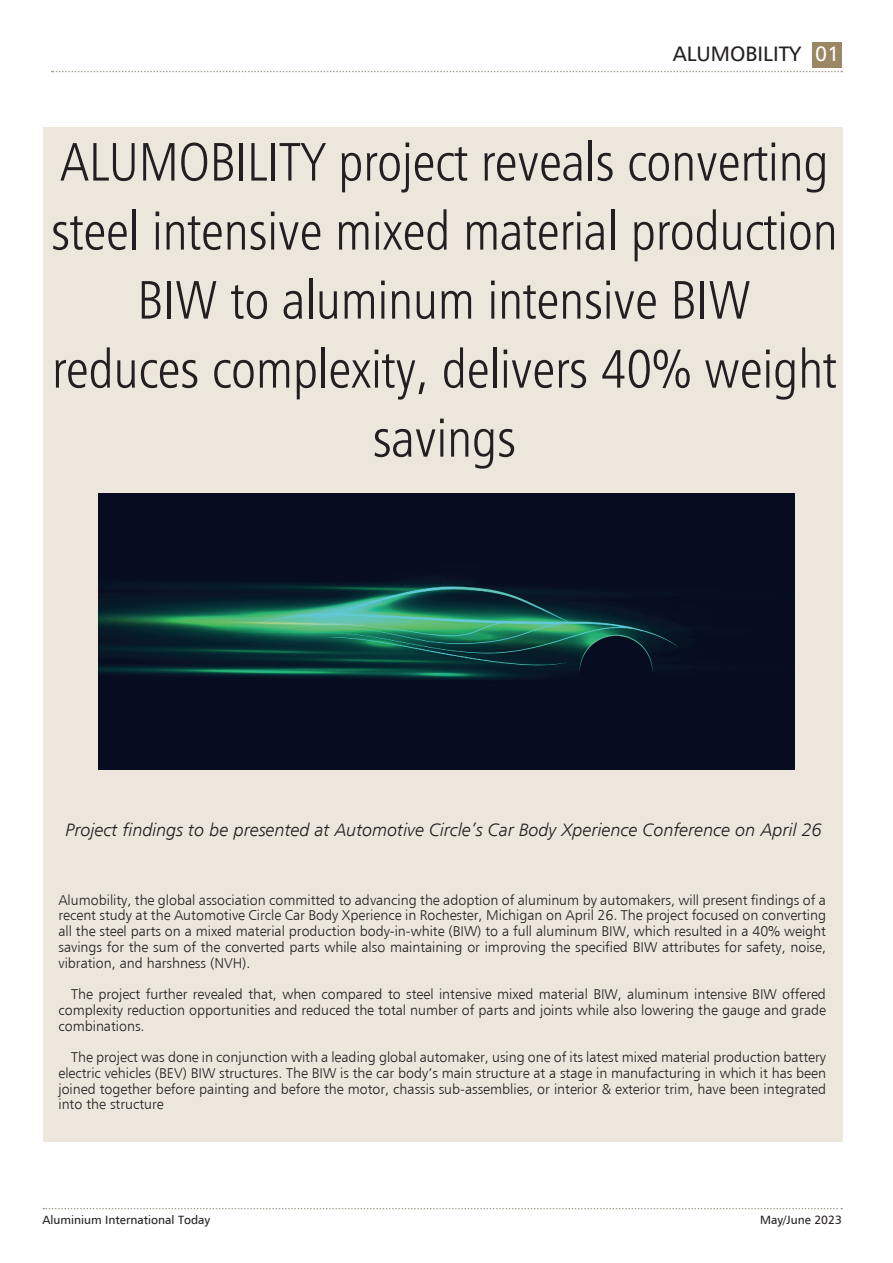
<style>
.page{position:relative;width:893px;height:1263px;background:#fff}
.page>*{position:absolute;margin:0;border:0;box-sizing:border-box;transform-origin:0 0}
.t1{font:54px/69px "Humanist 777 BT Light Condensed B";letter-spacing:-.005em;color:#231f20;text-align:center}
.t2{font:21px "Humanist 777 BT Roman B";color:#231f20}
.t3{font:18px "Humanist 777 BT Light Italic B";color:#231f20}
.t4{font:14.25px/15.8px "Humanist 777 BT Light B";color:#231f20;text-align:justify}
.t5{font:12px "Humanist 777 BT Roman B";color:#231f20}
.s1{color:#fff}
</style>
<div class="page">
<div style="left:44px;top:128px;width:799px;height:1014px;background:#ece6dd"></div>
<svg style="left:52px;top:71px;width:790px;height:1px"></svg>
<div style="left:812px;top:43px;width:30px;height:25px;background:#9a8763"></div>
<svg style="left:43px;top:1208px;width:799px;height:1px"></svg>
<img style="left:98px;top:494px;width:697px;height:275px">
<h2 class="t2" style="left:673px;top:40px;width:168px">ALUMOBILITY <span class="s1">01</span></h2>
<h1 class="t1" style="left:51px;top:126px;width:788px">ALUMOBILITY project reveals converting steel intensive mixed material production<br>BIW to aluminum intensive BIW<br>reduces complexity, delivers 40% weight savings</h1>
<p class="t3" style="left:66px;top:819px;width:757px">Project findings to be presented at Automotive Circle’s Car Body Xperience Conference on April 26</p>
<p class="t4" style="left:58px;top:891px;width:769px">Alumobility, the global association committed to advancing the adoption of aluminum by automakers, will present findings of a recent study at the Automotive Circle Car Body Xperience in Rochester, Michigan on April 26. The project focused on converting all the steel parts on a mixed material production body-in-white (BIW) to a full aluminum BIW, which resulted in a 40% weight savings for the sum of the converted parts while also maintaining or improving the specified BIW attributes for safety, noise, vibration, and harshness (NVH).</p>
<p class="t4" style="left:58px;top:986px;width:769px;text-indent:13px">The project further revealed that, when compared to steel intensive mixed material BIW, aluminum intensive BIW offered complexity reduction opportunities and reduced the total number of parts and joints while also lowering the gauge and grade combinations.</p>
<p class="t4" style="left:58px;top:1049px;width:769px;text-indent:13px">The project was done in conjunction with a leading global automaker, using one of its latest mixed material production battery electric vehicles (BEV) BIW structures. The BIW is the car body’s main structure at a stage in manufacturing in which it has been joined together before painting and before the motor, chassis sub-assemblies, or interior &amp; exterior trim, have been integrated into the structure</p>
<p class="t5" style="left:43px;top:1213px;width:169px">Aluminium International Today</p>
<p class="t5" style="left:760px;top:1213px;width:83px">May/June 2023</p>
</div>
